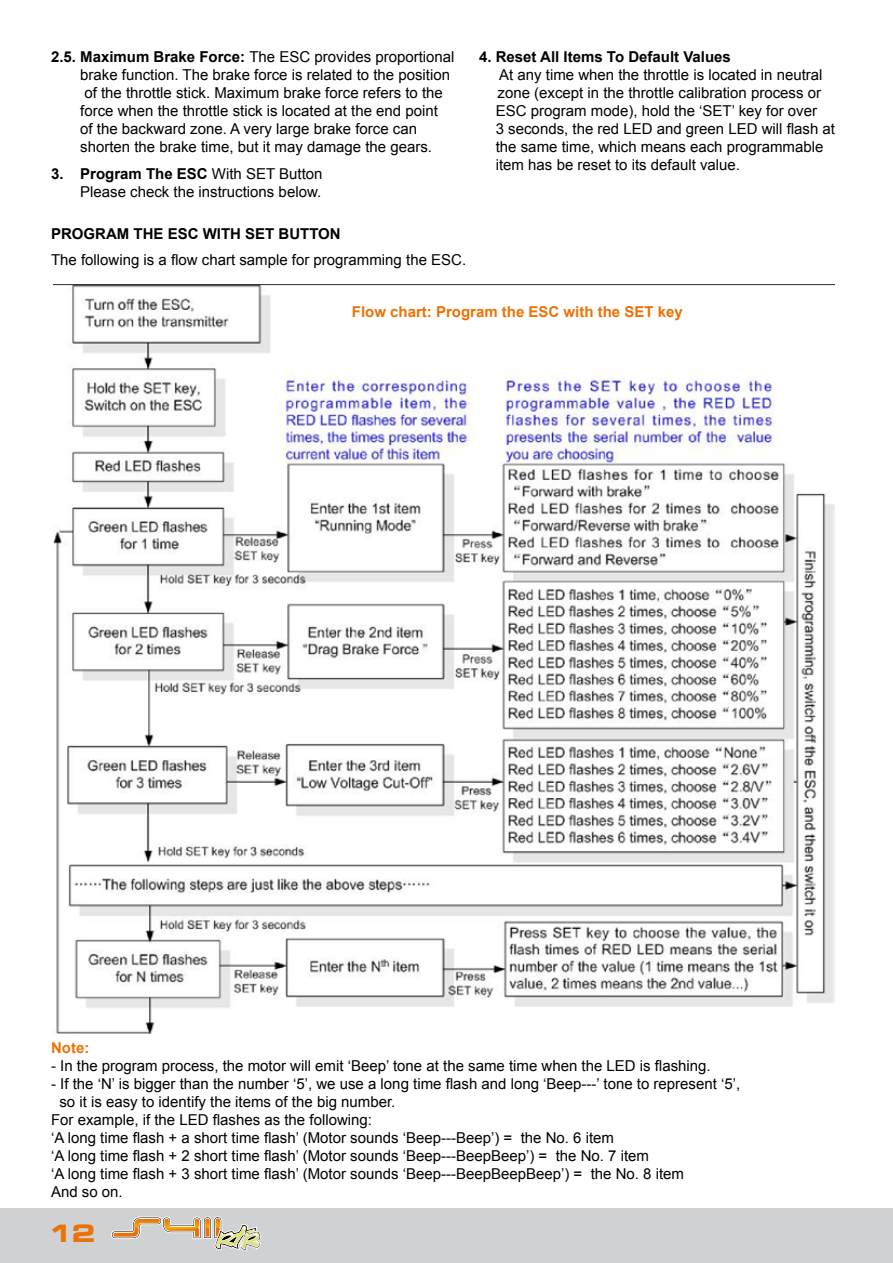
<style>
.page{position:relative;width:893px;height:1263px;background:#fff}
.page>*{position:absolute;margin:0;border:0;box-sizing:border-box;transform-origin:0 0}
.t1{font:24px "Eurostile Bold Extended Two";color:#ec7206}
.t2{font:15px/18px "Arial";color:#000}
.t3{font:700 15px "Arial";color:#000}
.t4{font:700 15px "Arial";color:#ec7206}
.s1{font-weight:700}
</style>
<div class="page">
<div style="left:0;top:1209px;width:893px;height:54px;background:#d0d1d2"></div>
<svg style="left:111px;top:1216px;width:150px;height:34px"></svg>
<img style="left:53px;top:285px;width:782px;height:748px">
<p class="t2" style="left:80px;top:48px;width:376px;text-indent:-29px"><span class="s1">2.5. Maximum Brake Force:</span> The ESC provides proportional brake function. The brake force is related to the position of the throttle stick. Maximum brake force refers to the force when the throttle stick is located at the end point<br>of the backward zone. A very large brake force can shorten the brake time, but it may damage the gears.</p>
<p class="t2" style="left:51px;top:165px;width:273px;text-align:right"><span class="s1">3. Program The ESC</span> With SET Button<br>Please check the instructions below.</p>
<p class="t3" style="left:51px;top:224px;width:291px">PROGRAM THE ESC WITH SET BUTTON</p>
<p class="t2" style="left:51px;top:250px;width:417px">The following is a flow chart sample for programming the ESC.</p>
<p class="t3" style="left:479px;top:47px;width:253px">4. Reset All Items To Default Values</p>
<p class="t2" style="left:496px;top:66px;width:341px">At any time when the throttle is located in neutral zone (except in the throttle calibration process or ESC program mode), hold the ‘SET’ key for over<br>3 seconds, the red LED and green LED will flash at the same time, which means each programmable item has be reset to its default value.</p>
<p class="t4" style="left:352px;top:302px;width:332px">Flow chart: Program the ESC with the SET key</p>
<p class="t4" style="left:51px;top:1038px;width:40px">Note:</p>
<p class="t2" style="left:51px;top:1057px;width:661px">- In the program process, the motor will emit ‘Beep’ tone at the same time when the LED is flashing.</p>
<p class="t2" style="left:51px;top:1075px;width:691px">- If the ‘N’ is bigger than the number ‘5’, we use a long time flash and long ‘Beep---’ tone to represent ‘5’,</p>
<p class="t2" style="left:59px;top:1093px;width:337px">so it is easy to identify the items of the big number.</p>
<p class="t2" style="left:51px;top:1111px;width:322px">For example, if the LED flashes as the following:</p>
<p class="t2" style="left:51px;top:1129px;width:565px">‘A long time flash + a short time flash’ (Motor sounds ‘Beep---Beep’) = the No. 6 item</p>
<p class="t2" style="left:51px;top:1147px;width:600px">‘A long time flash + 2 short time flash’ (Motor sounds ‘Beep---BeepBeep’) = the No. 7 item</p>
<p class="t2" style="left:51px;top:1165px;width:635px">‘A long time flash + 3 short time flash’ (Motor sounds ‘Beep---BeepBeepBeep’) = the No. 8 item</p>
<p class="t2" style="left:51px;top:1183px;width:73px">And so on.</p>
<h1 class="t1" style="left:48px;top:1216px;width:49px">12</h1>
</div>
